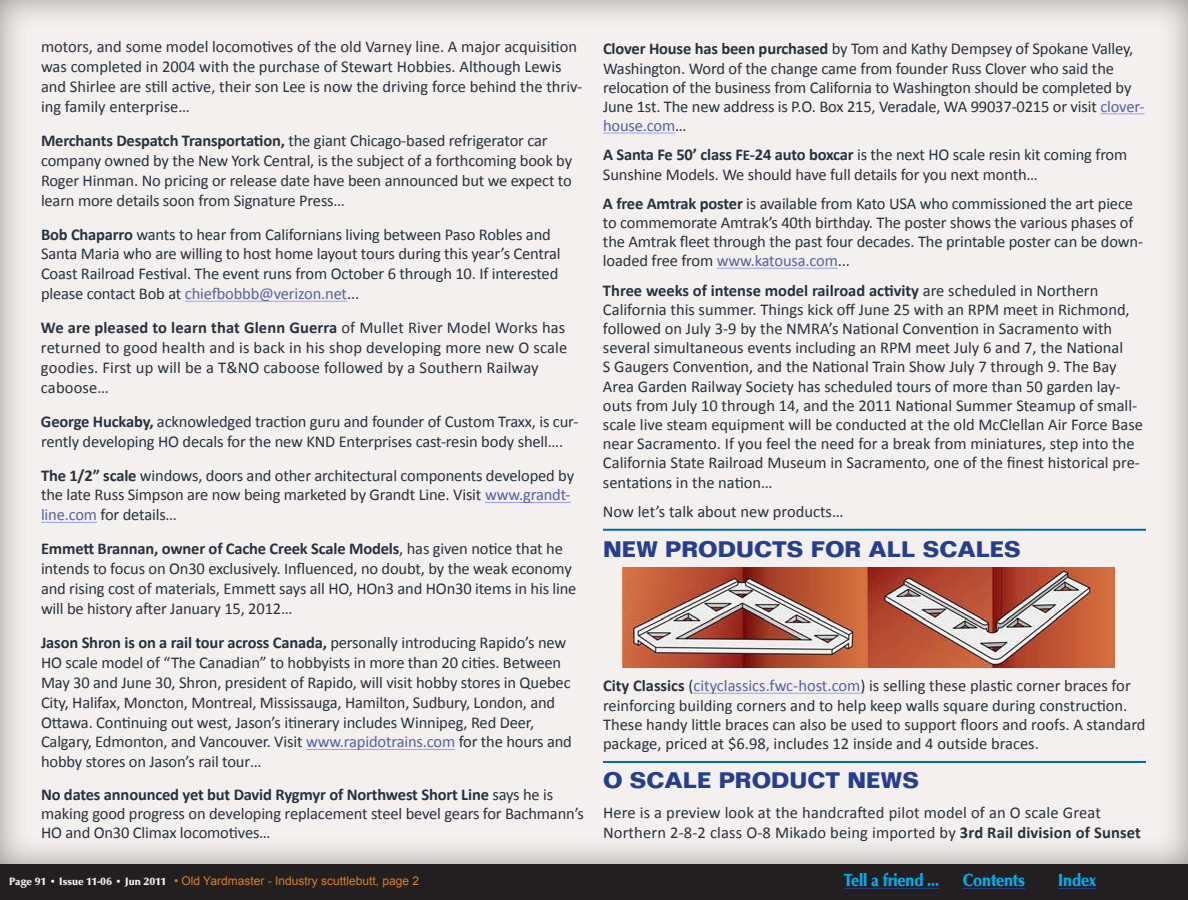
<style>
.page{position:relative;width:1188px;height:900px;background:#fff}
.page>*{position:absolute;margin:0;border:0;box-sizing:border-box;transform-origin:0 0}
.Body_text_no_dropcap{font:700 22px "Folio LT";color:#253f8e}
.t1{font:18px "URW Classico Blac";letter-spacing:-.01em;color:#00aeef;scale:.9 1}
.Body_text_no_dropcap-2{font:16.5px/19.2px "Calibri";letter-spacing:-.01em;color:#28313d}
.Body_text_no_dropcap-3{font:16.5px/19.9px "Calibri";letter-spacing:.01em;color:#28313d}
.t2{font:12px "Arial";color:#d78028}
.s1{font-weight:700}
.s2{color:#585fa3}
.s3{font-weight:700;font-size:15px}
.s4{font-family:"URW Classico Blac";font-size:11px;color:#f4f0ef}
</style>
<div class="page">
<div style="left:0;top:864px;width:1188px;height:36px;background:#231f20"></div>
<div style="left:0;top:0;width:1188px;height:864px;background:#231f20;opacity:.45"></div>
<hr style="left:963px;top:888px;width:62px;height:1px;background:#253f8e">
<hr style="left:1058px;top:888px;width:38px;height:1px;background:#253f8e">
<hr style="left:844px;top:888px;width:95px;height:1px;background:#253f8e">
<hr style="left:1100px;top:114px;width:45px;height:1px;background:#96a0ff">
<hr style="left:603px;top:133px;width:72px;height:1px;background:#96a0ff">
<hr style="left:717px;top:268px;width:121px;height:1px;background:#96a0ff">
<hr style="left:603px;top:529px;width:543px;height:2px;background:#006aac">
<hr style="left:693px;top:693px;width:167px;height:1px;background:#96a0ff">
<hr style="left:603px;top:761px;width:543px;height:2px;background:#006aac">
<hr style="left:185px;top:301px;width:162px;height:1px;background:#96a0ff">
<hr style="left:485px;top:502px;width:86px;height:1px;background:#96a0ff">
<hr style="left:41px;top:522px;width:56px;height:1px;background:#96a0ff">
<hr style="left:306px;top:749px;width:149px;height:1px;background:#96a0ff">
<img style="left:622px;top:567px;width:493px;height:101px">
<p class="Body_text_no_dropcap-2" style="left:41px;top:37px;width:543px;line-height:19.9px">motors, and some model locomotives of the old Varney line. A major acquisition was completed in 2004 with the purchase of Stewart Hobbies. Although Lewis and Shirlee are still active, their son Lee is now the driving force behind the thriv&shy;ing family enterprise…</p>
<p class="Body_text_no_dropcap-2" style="left:41px;top:131px;width:533px;line-height:19.9px"><span class="s1">Merchants Despatch Transportation,</span> the giant Chicago-based refrigerator car company owned by the New York Central, is the subject of a forthcoming book by Roger Hinman. No pricing or release date have been announced but we expect to learn more details soon from Signature Press…</p>
<p class="Body_text_no_dropcap-2" style="left:41px;top:224px;width:521px;line-height:19.9px"><span class="s1">Bob Chaparro</span> wants to hear from Californians living between Paso Robles and Santa Maria who are willing to host home layout tours during this year’s Central Coast Railroad Festival. The event runs from October 6 through 10. If interested please contact Bob at <span class="s2">chiefbobbb@verizon.net</span>...</p>
<p class="Body_text_no_dropcap-3" style="left:41px;top:318px;width:528px"><span class="s1">We are pleased to learn that Glenn Guerra</span> of Mullet River Model Works has returned to good health and is back in his shop developing more new O scale goodies. First up will be a T&amp;NO caboose followed by a Southern Railway caboose…</p>
<p class="Body_text_no_dropcap-2" style="left:41px;top:411px;width:539px;line-height:19.9px"><span class="s1">George Huckaby,</span> acknowledged traction guru and founder of Custom Traxx, is cur&shy;rently developing HO decals for the new KND Enterprises cast-resin body shell….</p>
<p class="Body_text_no_dropcap-2" style="left:41px;top:465px;width:535px;line-height:19.9px"><span class="s1">The 1/2” scale</span> windows, doors and other architectural components developed by the late Russ Simpson are now being marketed by Grandt Line. Visit <span class="s2">www.grandt&shy;line.com</span> for details…</p>
<p class="Body_text_no_dropcap-2" style="left:41px;top:539px;width:537px;line-height:19.9px"><span class="s1">Emmett Brannan, owner of Cache Creek Scale Models</span>, has given notice that he intends to focus on On30 exclusively. Influenced, no doubt, by the weak economy and rising cost of materials, Emmett says all HO, HOn3 and HOn30 items in his line will be history after January 15, 2012…</p>
<p class="Body_text_no_dropcap-2" style="left:41px;top:633px;width:532px;line-height:19.8px"><span class="s1">Jason Shron is on a rail tour across Canada,</span> personally introducing Rapido’s new HO scale model of “The Canadian” to hobbyists in more than 20 cities. Between May 30 and June 30, Shron, president of Rapido, will visit hobby stores in Quebec City, Halifax, Moncton, Montreal, Mississauga, Hamilton, Sudbury, London, and Ottawa. Continuing out west, Jason’s itinerary includes Winnipeg, Red Deer, Calgary, Edmonton, and Vancouver. Visit <span class="s2">www.rapidotrains.com</span> for the hours and hobby stores on Jason’s rail tour…</p>
<p class="Body_text_no_dropcap-2" style="left:41px;top:785px;width:545px"><span class="s1">No dates announced yet but David Rygmyr of Northwest Short Line</span> says he is making good progress on developing replacement steel bevel gears for Bachmann’s<br>HO and On30 Climax locomotives…</p>
<p class="Body_text_no_dropcap-2" style="left:603px;top:39px;width:543px"><span class="s1">Clover House has been purchased</span> by Tom and Kathy Dempsey of Spokane Valley, Washington. Word of the change came from founder Russ Clover who said the relocation of the business from California to Washington should be completed by June 1st. The new address is P.O. Box 215, Veradale, WA 99037-0215 or visit <span class="s2">clover&shy;house.com</span>…</p>
<p class="Body_text_no_dropcap-2" style="left:603px;top:145px;width:526px"><span class="s1">A Santa Fe 50’ class F</span><span class="s3">E</span><span class="s1">-24 auto boxcar</span> is the next HO scale resin kit coming from<br>Sunshine Models. We should have full details for you next month…</p>
<p class="Body_text_no_dropcap-2" style="left:603px;top:194px;width:542px"><span class="s1">A free Amtrak poster</span> is available from Kato USA who commissioned the art piece to commemorate Amtrak’s 40th birthday. The poster shows the various phases of the Amtrak fleet through the past four decades. The printable poster can be down&shy;loaded free from <span class="s2">www.katousa.com</span>...</p>
<p class="Body_text_no_dropcap-2" style="left:603px;top:281px;width:542px"><span class="s1">Three weeks of intense model railroad activity</span> are scheduled in Northern California this summer. Things kick off June 25 with an RPM meet in Richmond, followed on July 3-9 by the NMRA’s National Convention in Sacramento with several simultaneous events including an RPM meet July 6 and 7, the National<br>S Gaugers Convention, and the National Train Show July 7 through 9. The Bay Area Garden Railway Society has scheduled tours of more than 50 garden lay&shy;outs from July 10 through 14, and the 2011 National Summer Steamup of small&shy;scale live steam equipment will be conducted at the old McClellan Air Force Base near Sacramento. If you feel the need for a break from miniatures, step into the California State Railroad Museum in Sacramento, one of the finest historical pre&shy;sentations in the nation…</p>
<p class="Body_text_no_dropcap-2" style="left:603px;top:502px;width:242px">Now let’s talk about new products…</p>
<p class="Body_text_no_dropcap" style="left:603px;top:536px;width:419px">NEW PRODUCTS FOR ALL SCALES</p>
<p class="Body_text_no_dropcap-2" style="left:603px;top:676px;width:544px"><span class="s1">City Classics</span> (<span class="s2">cityclassics.fwc-host.com</span>) is selling these plastic corner braces for reinforcing building corners and to help keep walls square during construction.<br>These handy little braces can also be used to support floors and roofs. A standard package, priced at $6.98, includes 12 inside and 4 outside braces.</p>
<p class="Body_text_no_dropcap" style="left:603px;top:767px;width:318px">O SCALE PRODUCT NEWS</p>
<p class="Body_text_no_dropcap-3" style="left:603px;top:803px;width:539px;line-height:19.2px">Here is a preview look at the handcrafted pilot model of an O scale Great<br>Northern 2-8-2 class O-8 Mikado being imported by <span class="s1">3rd Rail division of Sunset</span></p>
<p class="t2" style="left:9px;top:873px;width:411px"><span class="s4">Page 91 • Issue 11-06 • Jun 2011</span> • Old Yardmaster - Industry scuttlebutt, page 2</p>
<p class="t1" style="left:844px;top:869px;width:107px">Tell a friend ...</p>
<p class="t1" style="left:963px;top:869px;width:71px">Contents</p>
<p class="t1" style="left:1058px;top:869px;width:44px">Index</p>
</div>
